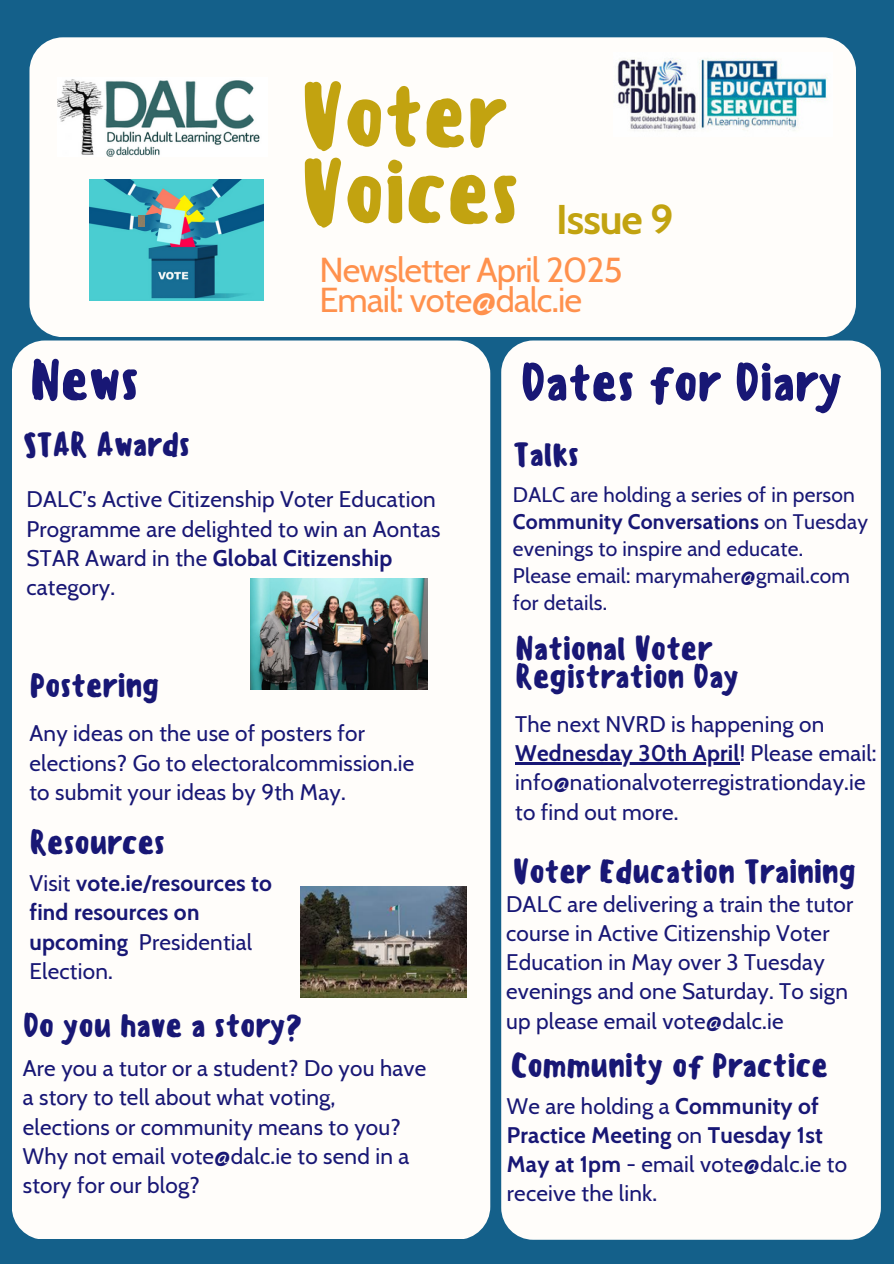
<style>
.page{position:relative;width:894px;height:1264px;background:#fff}
.page>*{position:absolute;margin:0;border:0;box-sizing:border-box;transform-origin:0 0}
.t1{font:500 85.65px/76.5px "Sensei";letter-spacing:-.025em;color:#c2a310}
.t2{font:500 54.75px "Sensei";color:#181775}
.t3{font:500 51px "Sensei";letter-spacing:-.025em;color:#181775}
.t4{font:700 41.4px "Cabin";letter-spacing:-.025em;color:#c2a310}
.t5{font:34.5px/30.3px "Cabin";letter-spacing:-.025em;color:#ff914d}
.t6{font:500 32.4px/28.2px "Sensei";letter-spacing:-.025em;color:#181775}
.t7{font:22.5px/29.2px "Cabin";letter-spacing:.01em;color:#181775}
.t8{font:700 22.5px/29.2px "Cabin";letter-spacing:.01em;color:#181775}
.t9{font:21px/27px "Cabin";letter-spacing:.01em;color:#181775}
.s1{font-weight:700}
.s2{font-weight:400}
</style>
<div class="page">
<div style="left:0;top:0;width:893px;height:1263px;background:#14608a"></div>
<div style="left:29px;top:37px;width:826px;height:300px;background:#fffdfa;border-radius:33px"></div>
<div style="left:12px;top:340px;width:478px;height:899px;background:#fffdfa;border-radius:33px"></div>
<div style="left:501px;top:340px;width:379px;height:899px;background:#fffdfa;border-radius:32px"></div>
<img style="left:58px;top:79px;width:202px;height:77px">
<img style="left:89px;top:179px;width:175px;height:122px">
<svg style="left:139px;top:215px;width:5px;height:12px"></svg>
<img style="left:617px;top:58px;width:210px;height:73px">
<img style="left:250px;top:578px;width:177px;height:111px">
<img style="left:300px;top:886px;width:166px;height:111px">
<hr style="left:515px;top:762px;width:224px;height:2px;background:#181775">
<p class="t1" style="left:300px;top:78px;width:221px">Voter<br>Voices</p>
<h1 class="t4" style="left:556px;top:194px;width:119px">Issue 9</h1>
<p class="t5" style="left:319px;top:254px;width:304px">Newsletter April 2025<br>Email: vote@dalc.ie</p>
<p class="t2" style="left:29px;top:348px;width:112px">News</p>
<p class="t3" style="left:520px;top:352px;width:324px">Dates for Diary</p>
<p class="t6" style="left:23px;top:431px;width:169px">STAR Awards</p>
<h4 class="t7" style="left:26px;top:484px;width:415px">DALC’s Active Citizenship Voter Education<br>Programme are delighted to win an Aontas<br>STAR Award in the <span class="s1">Global Citizenship </span>category.</h4>
<p class="t6" style="left:29px;top:672px;width:132px">Postering</p>
<p class="t7" style="left:29px;top:718px;width:386px">Any ideas on the use of posters for elections? Go to electoralcommission.ie to submit your ideas by 9th May.</p>
<h3 class="t6" style="left:29px;top:828px;width:138px">Resources</h3>
<h4 class="t8" style="left:29px;top:868px;width:244px"><span class="s2">Visit</span> vote.ie/resources to find resources on upcoming <span class="s2">Presidential<br>Election.</span></h4>
<p class="t6" style="left:23px;top:1011px;width:281px">Do you have a story?</p>
<h4 class="t7" style="left:23px;top:1053px;width:405px">Are you a tutor or a student? Do you have a story to tell about what voting, elections or community means to you?<br>Why not email vote@dalc.ie to send in a story for our blog?</h4>
<p class="t6" style="left:513px;top:441px;width:68px">Talks</p>
<h4 class="t9" style="left:513px;top:481px;width:356px">DALC are holding a series of in person<br><span class="s1">Community Conversations</span> on Tuesday evenings to inspire and educate.</h4>
<p class="t9" style="left:513px;top:562px;width:338px">Please email: marymaher@gmail.com for details.</p>
<h4 class="t6" style="left:515px;top:634px;width:226px">National Voter<br>Registration Day</h4>
<h4 class="t7" style="left:515px;top:709px;width:310px">The next NVRD is happening on</h4>
<p class="t7" style="left:515px;top:738px;width:363px"><span class="s1">Wednesday 30th April</span>! Please email: info@nationalvoterregistrationday.ie to find out more.</p>
<h2 class="t6" style="left:513px;top:857px;width:345px">Voter Education Training</h2>
<p class="t7" style="left:506px;top:889px;width:348px">DALC are delivering a train the tutor course in Active Citizenship Voter Education in May over 3 Tuesday evenings and one Saturday. To sign up please email vote@dalc.ie</p>
<h4 class="t6" style="left:510px;top:1051px;width:319px">Community of Practice</h4>
<p class="t7" style="left:507px;top:1090px;width:341px">We are holding a <span class="s1">Community of<br>Practice Meeting</span> on <span class="s1">Tuesday 1st<br>May at 1pm</span> - email vote@dalc.ie to receive the link.</p>
</div>
